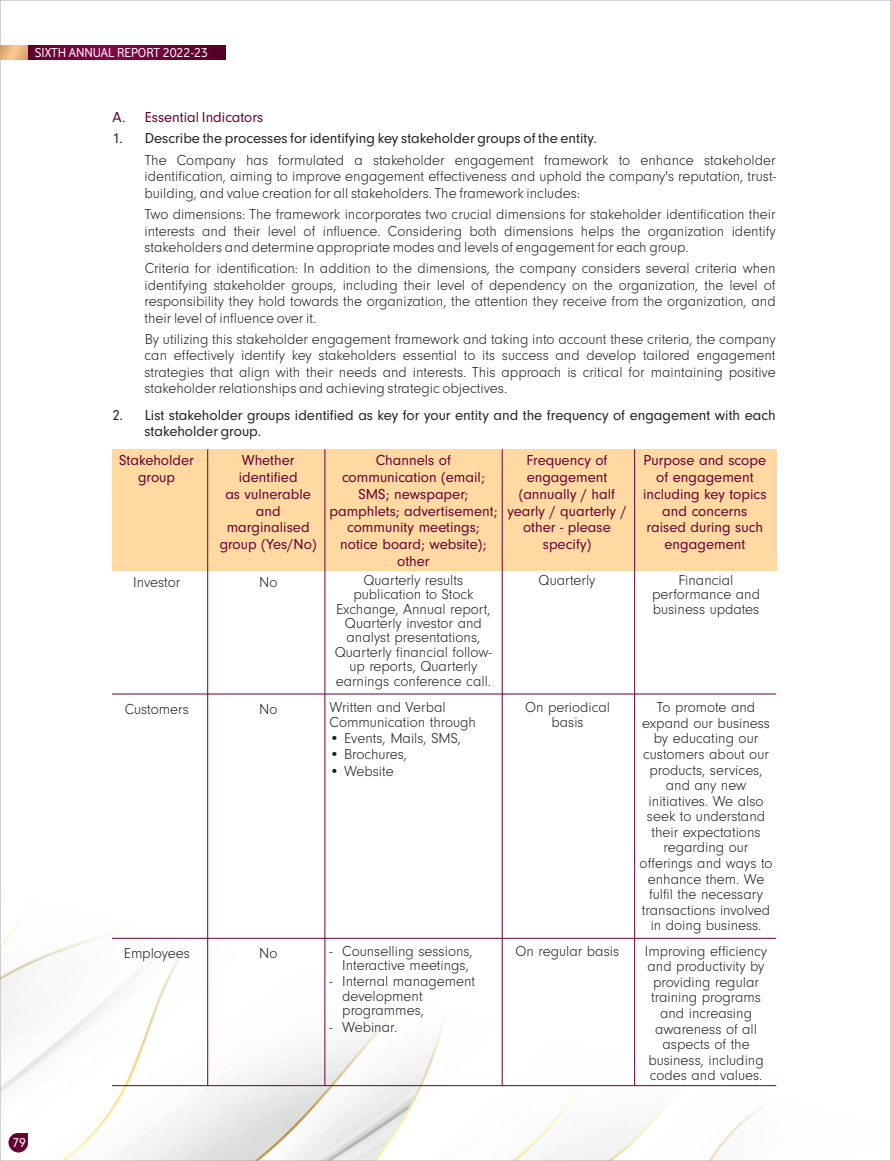
<style>
.page{position:relative;width:891px;height:1161px;background:#fff}
.page>*{position:absolute;margin:0;border:0;box-sizing:border-box;transform-origin:0 0}
.t1{font:15px/15.6px "Neuzeit Gro T Ligh";color:#231f20;text-align:center}
.t2{font:15px/16.8px "Neuzeit Grotesk W01";color:#660034;text-align:center}
.t3{font:15px/16.8px "Neuzeit Grotesk W01";color:#231f20}
.t4{font:13.5px "Vodafone Rg";color:#fff}
.t5{font:13.5px "Neuzeit Grotesk W01";color:#fff}
</style>
<div class="page">
<img style="left:2px;top:649px;width:775px;height:510px">
<svg style="left:9px;top:1133px;width:19px;height:19px"></svg>
<img style="left:28px;top:45px;width:197px;height:14px">
<svg style="left:0;top:45px;width:28px;height:14px"></svg>
<div style="left:112px;top:449px;width:664px;height:122px;background:#fed9a1"></div>
<hr style="left:112px;top:694px;width:664px;height:1px;background:#660034">
<hr style="left:112px;top:938px;width:664px;height:1px;background:#660034">
<hr style="left:207px;top:449px;width:1px;height:637px;background:#660034">
<hr style="left:325px;top:449px;width:1px;height:637px;background:#660034">
<hr style="left:502px;top:449px;width:1px;height:637px;background:#660034">
<hr style="left:634px;top:449px;width:1px;height:637px;background:#660034">
<hr style="left:112px;top:1085px;width:664px;height:1px;background:#660034">
<p class="t4" style="left:35px;top:48px;width:175px">SIXTH ANNUAL REPORT 2022-23</p>
<p class="t2" style="left:113px;top:109px;width:152px">A. Essential Indicators</p>
<p class="t3" style="left:113px;top:130px;width:486px">1. Describe the processes for identifying key stakeholder groups of the entity.</p>
<p class="t1" style="left:145px;top:153px;width:633px;line-height:16.4px;text-align:justify">The Company has formulated a stakeholder engagement framework to enhance stakeholder identification, aiming to improve engagement effectiveness and uphold the company's reputation, trust&shy;building, and value creation for all stakeholders. The framework includes:</p>
<p class="t1" style="left:145px;top:207px;width:633px;line-height:16.4px;text-align:justify">Two dimensions: The framework incorporates two crucial dimensions for stakeholder identification their interests and their level of influence. Considering both dimensions helps the organization identify stakeholders and determine appropriate modes and levels of engagement for each group.</p>
<p class="t1" style="left:145px;top:261px;width:633px;line-height:16.4px;text-align:justify">Criteria for identification: In addition to the dimensions, the company considers several criteria when identifying stakeholder groups, including their level of dependency on the organization, the level of responsibility they hold towards the organization, the attention they receive from the organization, and their level of influence over it.</p>
<p class="t1" style="left:145px;top:332px;width:633px;line-height:16.4px;text-align:justify">By utilizing this stakeholder engagement framework and taking into account these criteria, the company can effectively identify key stakeholders essential to its success and develop tailored engagement strategies that align with their needs and interests. This approach is critical for maintaining positive stakeholder relationships and achieving strategic objectives.</p>
<p class="t3" style="left:144px;top:407px;width:633px;text-indent:-32px">2. List stakeholder groups identified as key for your entity and the frequency of engagement with each stakeholder group.</p>
<p class="t2" style="left:119px;top:452px;width:76px">Stakeholder group</p>
<p class="t2" style="left:220px;top:452px;width:98px">Whether identified<br>as vulnerable and marginalised group (Yes/No)</p>
<p class="t2" style="left:329px;top:452px;width:170px">Channels of communication (email;<br>SMS; newspaper; pamphlets; advertisement; community meetings; notice board; website); other</p>
<p class="t2" style="left:507px;top:452px;width:121px">Frequency of engagement (annually / half yearly / quarterly / other - please specify)</p>
<p class="t2" style="left:643px;top:452px;width:125px">Purpose and scope of engagement including key topics and concerns raised during such engagement</p>
<p class="t1" style="left:133px;top:575px;width:49px">Investor</p>
<p class="t1" style="left:125px;top:702px;width:66px">Customers</p>
<p class="t1" style="left:259px;top:575px;width:20px">No</p>
<p class="t1" style="left:259px;top:702px;width:20px">No</p>
<p class="t1" style="left:335px;top:574px;width:159px;line-height:14.4px">Quarterly results publication to Stock<br>Exchange, Annual report,<br>Quarterly investor and analyst presentations,<br>Quarterly financial follow&shy;up reports, Quarterly earnings conference call.</p>
<p class="t1" style="left:330px;top:701px;width:148px;line-height:14.4px;text-align:left">Written and Verbal<br>Communication through</p>
<p class="t1" style="left:330px;top:731px;width:133px">• Events, Mails, SMS,</p>
<p class="t1" style="left:330px;top:748px;width:79px">• Brochures,</p>
<p class="t1" style="left:330px;top:764px;width:66px">• Website</p>
<p class="t1" style="left:539px;top:573px;width:58px">Quarterly</p>
<p class="t1" style="left:652px;top:574px;width:110px;line-height:14.4px">Financial performance and business updates</p>
<p class="t1" style="left:525px;top:701px;width:87px;line-height:14.4px">On periodical basis</p>
<p class="t1" style="left:640px;top:700px;width:134px">To promote and expand our business by educating our customers about our products, services, and any new initiatives. We also seek to understand their expectations regarding our offerings and ways to enhance them. We fulfil the necessary transactions involved in doing business.</p>
<p class="t1" style="left:124px;top:946px;width:67px">Employees</p>
<p class="t1" style="left:259px;top:946px;width:20px">No</p>
<p class="t1" style="left:330px;top:944px;width:145px;line-height:14.4px">- Counselling sessions,<br>Interactive meetings,</p>
<p class="t1" style="left:342px;top:975px;width:135px;line-height:14.4px;text-align:left;text-indent:-13px">- Internal management development programmes,</p>
<p class="t1" style="left:330px;top:1020px;width:69px">- Webinar.</p>
<p class="t1" style="left:516px;top:944px;width:105px">On regular basis</p>
<p class="t1" style="left:645px;top:944px;width:124px">Improving efficiency and productivity by providing regular training programs and increasing awareness of all aspects of the business, including codes and values.</p>
<p class="t5" style="left:13px;top:1136px;width:15px">79</p>
</div>
